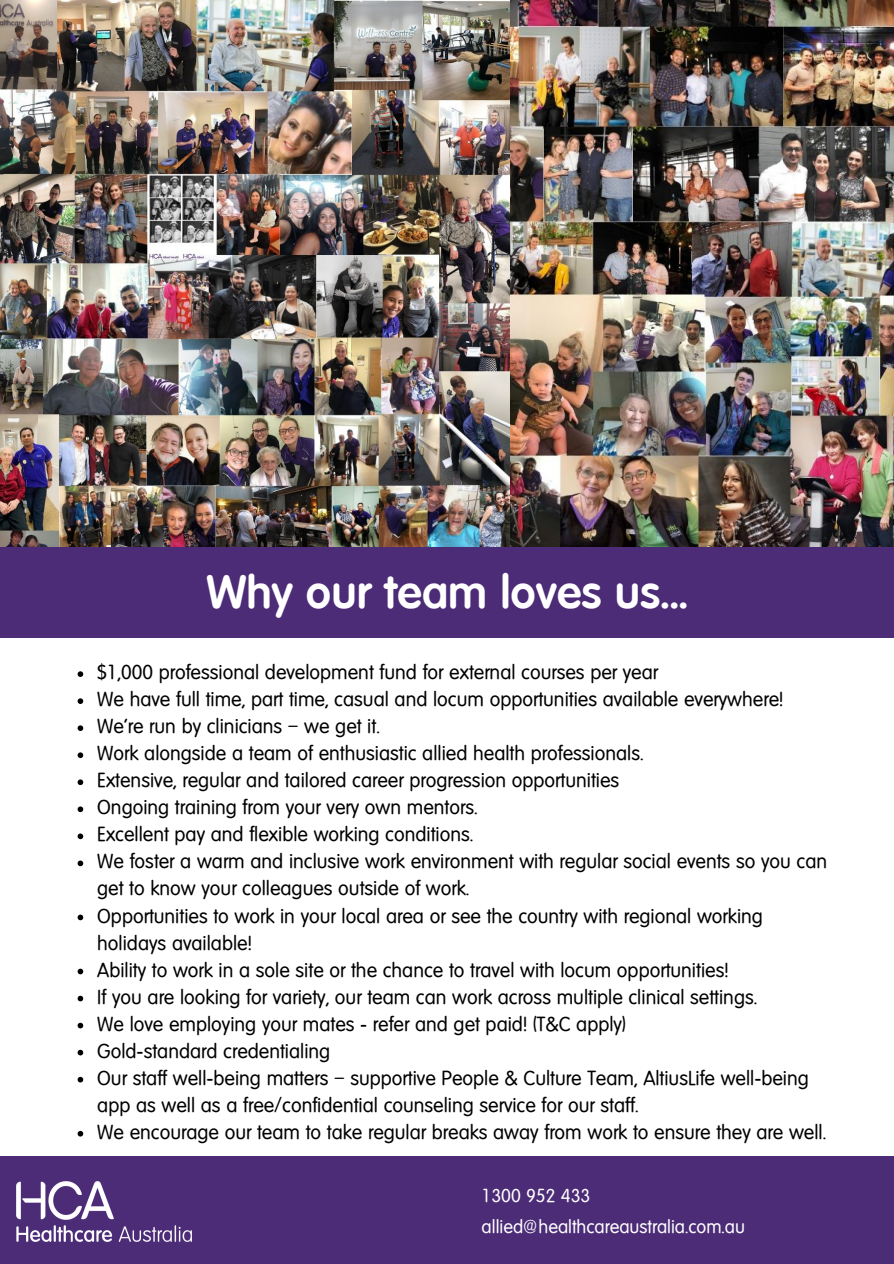
<style>
.page{position:relative;width:894px;height:1264px;background:#fff}
.page>*{position:absolute;margin:0;border:0;box-sizing:border-box;transform-origin:0 0}
.t1{font:600 45px "Volkswagen";color:#fff}
.t2{font:19.5px/27px "Volkswagen";color:#000}
.t3{font:18px "Volkswagen";color:#fff}
</style>
<div class="page">
<div style="left:0;top:1156px;width:893px;height:107px;background:#4c2b77"></div>
<img style="left:17px;top:1181px;width:174px;height:60px">
<div style="left:0;top:546px;width:893px;height:92px;background:#4c2b77"></div>
<svg style="left:78px;top:671px;width:5px;height:6px"></svg>
<svg style="left:78px;top:698px;width:5px;height:6px"></svg>
<svg style="left:78px;top:725px;width:5px;height:6px"></svg>
<svg style="left:78px;top:752px;width:5px;height:6px"></svg>
<svg style="left:78px;top:779px;width:5px;height:6px"></svg>
<svg style="left:78px;top:806px;width:5px;height:6px"></svg>
<svg style="left:78px;top:833px;width:5px;height:6px"></svg>
<svg style="left:78px;top:860px;width:5px;height:6px"></svg>
<svg style="left:78px;top:914px;width:5px;height:6px"></svg>
<svg style="left:78px;top:968px;width:5px;height:6px"></svg>
<svg style="left:78px;top:995px;width:5px;height:6px"></svg>
<svg style="left:78px;top:1022px;width:5px;height:6px"></svg>
<svg style="left:78px;top:1049px;width:5px;height:6px"></svg>
<svg style="left:78px;top:1076px;width:5px;height:6px"></svg>
<svg style="left:78px;top:1130px;width:5px;height:6px"></svg>
<img style="left:0;top:0;width:893px;height:546px">
<p class="t1" style="left:206px;top:565px;width:483px">Why our team loves us...</p>
<p class="t2" style="left:97px;top:659px;width:562px">$1,000 professional development fund for external courses per year</p>
<p class="t2" style="left:97px;top:686px;width:687px">We have full time, part time, casual and locum opportunities available everywhere!</p>
<p class="t2" style="left:97px;top:713px;width:284px">We’re run by clinicians – we get it.</p>
<p class="t2" style="left:97px;top:740px;width:547px">Work alongside a team of enthusiastic allied health professionals.</p>
<p class="t2" style="left:97px;top:767px;width:523px">Extensive, regular and tailored career progression opportunities</p>
<p class="t2" style="left:97px;top:794px;width:381px">Ongoing training from your very own mentors.</p>
<p class="t2" style="left:97px;top:821px;width:377px">Excellent pay and flexible working conditions.</p>
<p class="t2" style="left:97px;top:848px;width:731px">We foster a warm and inclusive work environment with regular social events so you can get to know your colleagues outside of work.</p>
<p class="t2" style="left:97px;top:902px;width:667px">Opportunities to work in your local area or see the country with regional working holidays available!</p>
<p class="t2" style="left:97px;top:956px;width:632px">Ability to work in a sole site or the chance to travel with locum opportunities!</p>
<p class="t2" style="left:97px;top:983px;width:661px">If you are looking for variety, our team can work across multiple clinical settings.</p>
<p class="t2" style="left:97px;top:1010px;width:530px">We love employing your mates - refer and get paid! (T&amp;C apply)</p>
<p class="t2" style="left:97px;top:1037px;width:234px">Gold-standard credentialing</p>
<p class="t2" style="left:97px;top:1064px;width:713px">Our staff well-being matters – supportive People &amp; Culture Team, AltiusLife well-being app as well as a free/confidential counseling service for our staff.</p>
<p class="t2" style="left:97px;top:1118px;width:730px">We encourage our team to take regular breaks away from work to ensure they are well.</p>
<p class="t3" style="left:481px;top:1185px;width:110px">1300 952 433</p>
<p class="t3" style="left:481px;top:1215px;width:265px">allied@healthcareaustralia.com.au</p>
</div>
